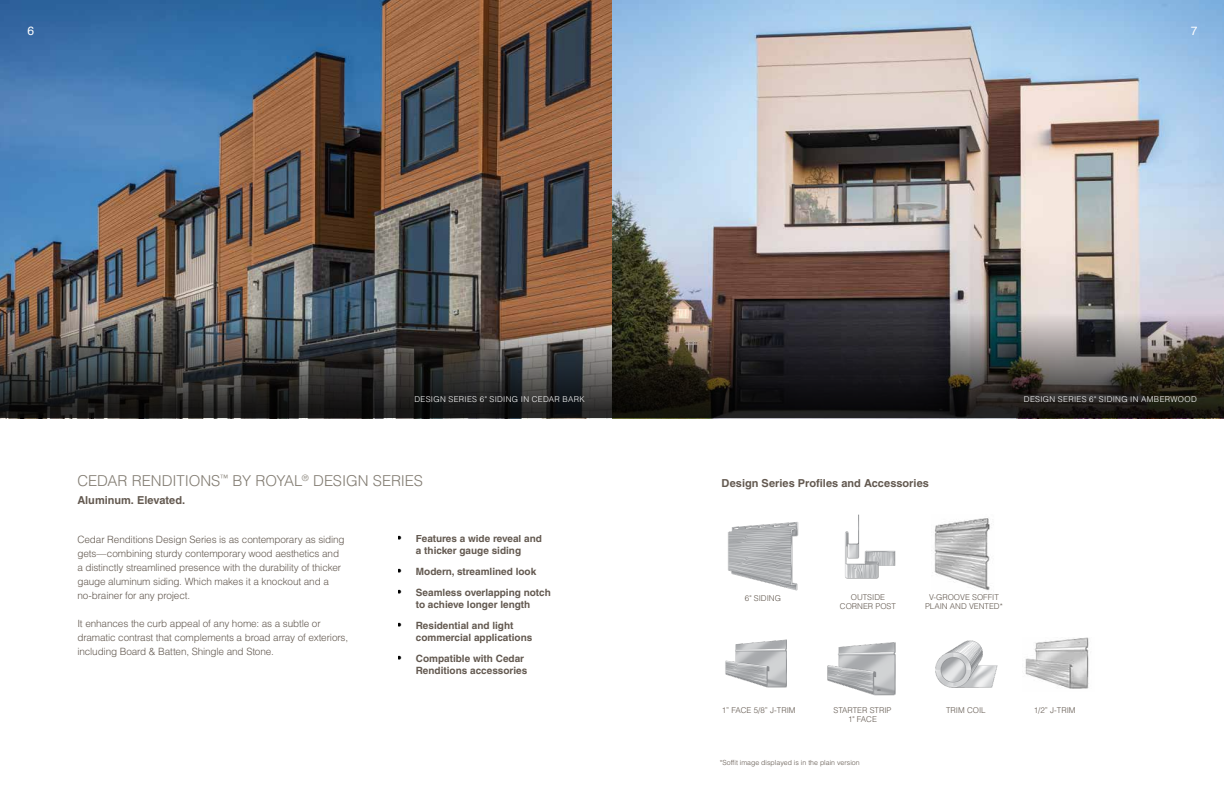
<style>
.page{position:relative;width:1224px;height:792px;background:#fff}
.page>*{position:absolute;margin:0;border:0;box-sizing:border-box;transform-origin:0 0}
.t1{font:300 15px "Helvetica LT Std";letter-spacing:-.01em;color:#827c72}
.t2{font:12px "Helvetica";color:#fff}
.t3{font:700 11px "Helvetica LT Std";color:#635950}
.t4{font:300 10px/14px "Helvetica LT Std";letter-spacing:-.015em;color:#635950}
.t5{font:700 10px/12px "Helvetica LT Std";color:#635950;text-align:center}
.t6{font:300 8px/9px "Helvetica LT Std";color:#635950;text-align:center}
.t7{font:300 8px "Helvetica LT Std";letter-spacing:.035em;color:#fff}
.t8{font:300 7px "Helvetica LT Std";color:#635950}
.s1{font-weight:400;font-size:12px;color:#000}
</style>
<div class="page">
<img style="left:0;top:0;width:1224px;height:307px">
<img style="left:725px;top:639px;width:61px;height:49px">
<img style="left:935px;top:640px;width:63px;height:48px">
<img style="left:0;top:307px;width:1224px;height:111px">
<img style="left:728px;top:522px;width:71px;height:69px">
<img style="left:827px;top:642px;width:69px;height:54px">
<img style="left:1025px;top:637px;width:64px;height:52px">
<img style="left:845px;top:514px;width:51px;height:65px">
<img style="left:934px;top:518px;width:56px;height:72px">
<p class="t2" style="left:27px;top:22px;width:8px">6</p>
<p class="t2" style="left:1191px;top:22px;width:8px">7</p>
<p class="t7" style="left:414px;top:394px;width:172px">DESIGN SERIES 6" SIDING IN CEDAR BARK</p>
<p class="t7" style="left:1024px;top:394px;width:174px">DESIGN SERIES 6" SIDING IN AMBERWOOD</p>
<h1 class="t1" style="left:77px;top:471px;width:347px">CEDAR RENDITIONS<sup>™</sup> BY ROYAL<sup>®</sup> DESIGN SERIES</h1>
<p class="t3" style="left:77px;top:494px;width:109px">Aluminum. Elevated.</p>
<p class="t4" style="left:77px;top:533px;width:269px">Cedar Renditions Design Series is as contemporary as siding gets—combining sturdy contemporary wood aesthetics and a distinctly streamlined presence with the durability of thicker gauge aluminum siding. Which makes it a knockout and a no-brainer for any project.</p>
<p class="t4" style="left:77px;top:617px;width:272px">It enhances the curb appeal of any home: as a subtle or dramatic contrast that complements a broad array of exteriors, including Board &amp; Batten, Shingle and Stone.</p>
<p class="t5" style="left:398px;top:533px;width:146px"><span class="s1">•</span> Features a wide reveal and a thicker gauge siding</p>
<p class="t5" style="left:398px;top:566px;width:140px"><span class="s1">•</span> Modern, streamlined look</p>
<p class="t5" style="left:398px;top:587px;width:154px"><span class="s1">•</span> Seamless overlapping notch to achieve longer length</p>
<p class="t5" style="left:416px;top:620px;width:118px;text-align:left;text-indent:-18px"><span class="s1">•</span> Residential and light commercial applications</p>
<p class="t5" style="left:416px;top:653px;width:113px;text-align:left;text-indent:-18px"><span class="s1">•</span> Compatible with Cedar<br>Renditions accessories</p>
<p class="t3" style="left:722px;top:477px;width:209px">Design Series Profiles and Accessories</p>
<p class="t6" style="left:745px;top:593px;width:38px">6" SIDING</p>
<p class="t6" style="left:840px;top:593px;width:58px">OUTSIDE<br>CORNER POST</p>
<p class="t6" style="left:925px;top:593px;width:79px">V-GROOVE SOFFIT<br>PLAIN AND VENTED*</p>
<p class="t6" style="left:834px;top:706px;width:59px">STARTER STRIP<br>1" FACE</p>
<p class="t6" style="left:1034px;top:706px;width:43px">1/2” J-TRIM</p>
<p class="t8" style="left:720px;top:758px;width:141px">*Soffit image displayed is in the plain version</p>
<p class="t6" style="left:722px;top:706px;width:75px">1” FACE 5/8” J-TRIM</p>
<p class="t6" style="left:946px;top:706px;width:41px">TRIM COIL</p>
</div>
